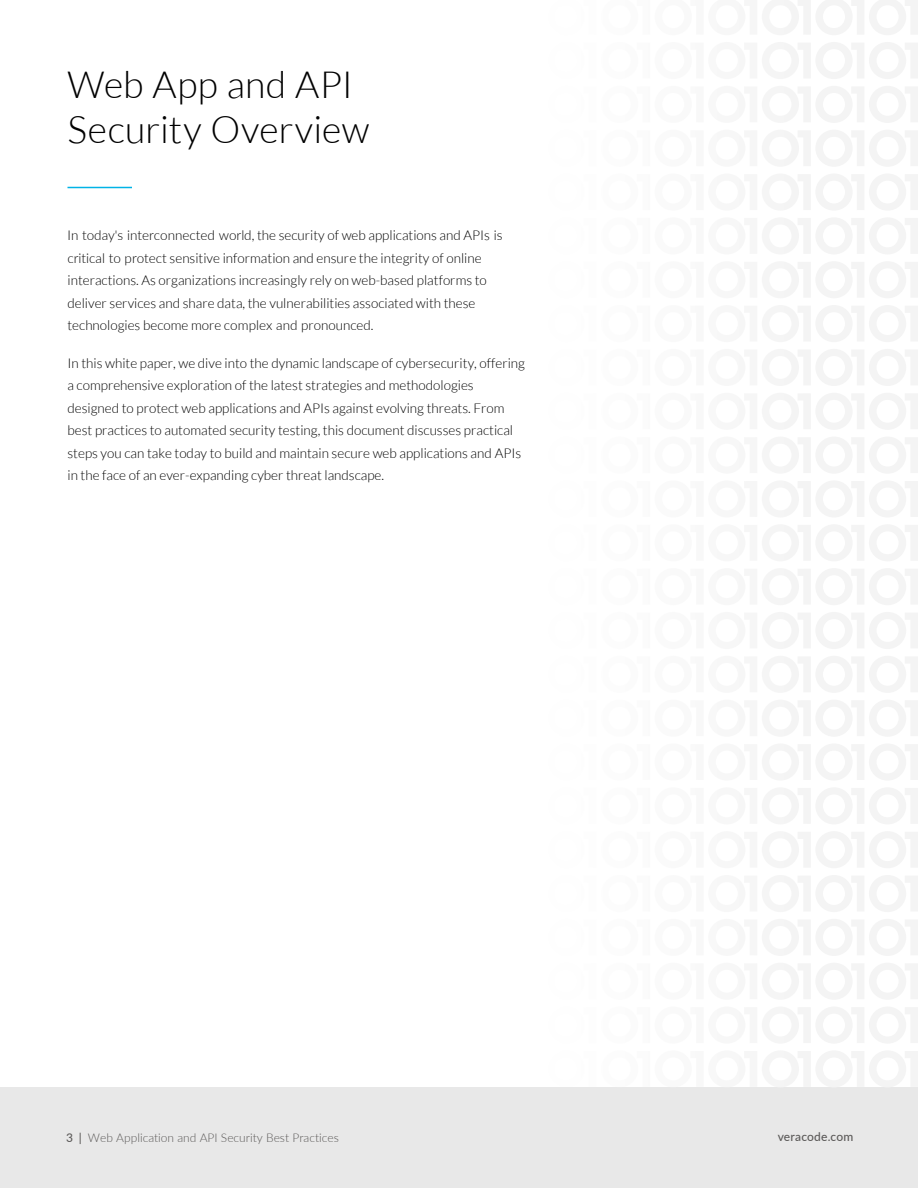
<style>
.page{position:relative;width:918px;height:1188px;background:#fff}
.page>*{position:absolute;margin:0;border:0;box-sizing:border-box;transform-origin:0 0}
.t1{font:300 37.5px/45px "Lato";letter-spacing:.005em;color:#000}
.t2{font:300 13.5px/22.5px "Lato";color:#000}
.t3{font:300 12px "Lato";color:#5c5a59}
.t4{font:500 12px "Lato";letter-spacing:.015em;color:#5c5a59}
.s1{font-weight:500}
</style>
<div class="page">
<div style="left:0;top:1088px;width:918px;height:100px;background:#e8e8e8"></div>
<svg style="left:784px;top:0;width:134px;height:35px"></svg>
<svg style="left:784px;top:42px;width:134px;height:37px"></svg>
<svg style="left:784px;top:86px;width:134px;height:37px"></svg>
<svg style="left:784px;top:130px;width:134px;height:36px"></svg>
<svg style="left:784px;top:174px;width:134px;height:36px"></svg>
<svg style="left:784px;top:218px;width:134px;height:36px"></svg>
<svg style="left:784px;top:262px;width:134px;height:36px"></svg>
<svg style="left:784px;top:305px;width:134px;height:37px"></svg>
<svg style="left:784px;top:349px;width:134px;height:37px"></svg>
<svg style="left:784px;top:393px;width:134px;height:36px"></svg>
<svg style="left:784px;top:437px;width:134px;height:36px"></svg>
<svg style="left:784px;top:481px;width:134px;height:36px"></svg>
<svg style="left:784px;top:525px;width:134px;height:36px"></svg>
<svg style="left:784px;top:569px;width:134px;height:36px"></svg>
<svg style="left:784px;top:612px;width:134px;height:37px"></svg>
<svg style="left:784px;top:656px;width:134px;height:36px"></svg>
<svg style="left:784px;top:700px;width:134px;height:36px"></svg>
<svg style="left:784px;top:744px;width:134px;height:36px"></svg>
<svg style="left:784px;top:788px;width:134px;height:36px"></svg>
<svg style="left:784px;top:832px;width:134px;height:36px"></svg>
<svg style="left:784px;top:875px;width:134px;height:37px"></svg>
<svg style="left:784px;top:919px;width:134px;height:37px"></svg>
<svg style="left:784px;top:963px;width:134px;height:36px"></svg>
<svg style="left:784px;top:1007px;width:134px;height:36px"></svg>
<svg style="left:784px;top:1051px;width:134px;height:36px"></svg>
<hr style="left:68px;top:187px;width:64px;height:1px;background:#00b3e6">
<h1 class="t1" style="left:68px;top:62px;width:303px">Web App and API<br>Security Overview</h1>
<p class="t2" style="left:68px;top:223px;width:437px">In today's interconnected world, the security of web applications and APIs is critical to protect sensitive information and ensure the integrity of online interactions. As organizations increasingly rely on web-based platforms to deliver services and share data, the vulnerabilities associated with these technologies become more complex and pronounced.</p>
<p class="t2" style="left:68px;top:351px;width:459px">In this white paper, we dive into the dynamic landscape of cybersecurity, offering a comprehensive exploration of the latest strategies and methodologies designed to protect web applications and APIs against evolving threats. From best practices to automated security testing, this document discusses practical steps you can take today to build and maintain secure web applications and APIs in the face of an ever-expanding cyber threat landscape.</p>
<p class="t3" style="left:66px;top:1129px;width:274px"><span class="s1">3 |</span> Web Application and API Security Best Practices</p>
<p class="t4" style="left:778px;top:1128px;width:77px">veracode.com</p>
</div>
